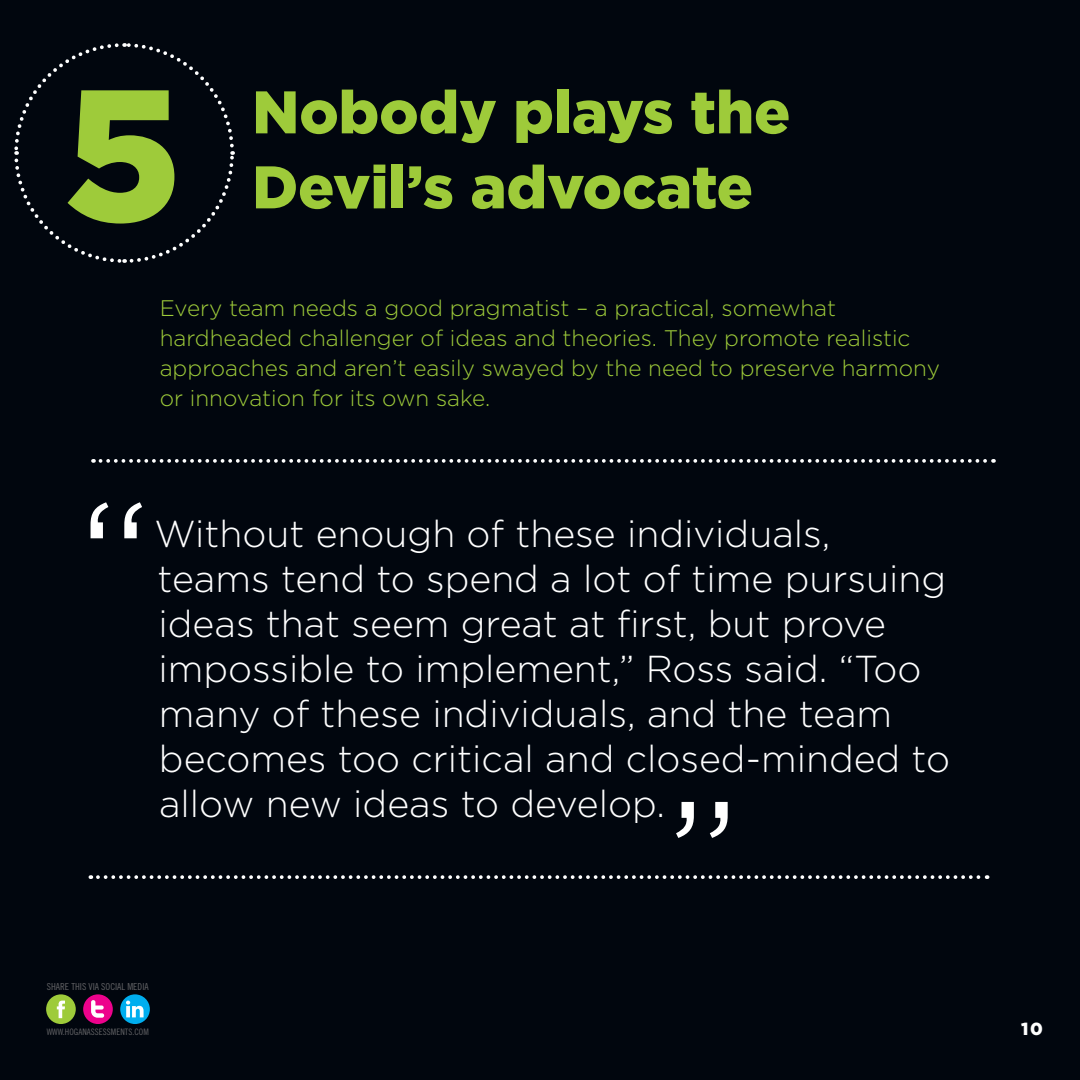
<style>
.page{position:relative;width:1080px;height:1080px;background:#01060e}
.page>*{position:absolute;margin:0;border:0;box-sizing:border-box;transform-origin:0 0}
.t1{font:300 187.5px "Gotham";color:#fff}
.t2{font:900 186.62px "Gotham";color:#9ecb3a}
.t3{font:900 60px "Gotham";color:#9ecb3a}
.t4{font:300 37.5px/45px "Gotham";color:#fff}
.t5{font:300 22.5px/30px "Gotham";color:#9ecb3a}
.t6{font:900 17.5px "Gotham";color:#fff}
.t7{font:9.62px "Trade Gothic Cond Eighteen";color:#636366}
.t8{font:8.88px "Trade Gothic Cond Eighteen";letter-spacing:.005em;color:#636366}
</style>
<div class="page">
<svg style="left:14px;top:43px;width:221px;height:220px"></svg>
<div style="left:83px;top:994px;width:30px;height:30px;background:#ed028c;border-radius:50%"></div>
<svg style="left:91px;top:1000px;width:13px;height:18px"></svg>
<div style="left:120px;top:994px;width:30px;height:30px;background:#00aeef;border-radius:50%"></div>
<svg style="left:126px;top:1001px;width:18px;height:16px"></svg>
<div style="left:46px;top:994px;width:30px;height:30px;background:#9ecb3a;border-radius:50%"></div>
<svg style="left:57px;top:1001px;width:8px;height:17px"></svg>
<svg style="left:101px;top:459px;width:893px;height:4px"></svg>
<svg style="left:98px;top:875px;width:890px;height:4px"></svg>
<p class="t2" style="left:64px;top:47px;width:119px">5</p>
<p class="t3" style="left:252px;top:77px;width:540px">Nobody plays the</p>
<p class="t3" style="left:252px;top:152px;width:502px">Devil’s advocate</p>
<p class="t5" style="left:160px;top:293px;width:782px">Every team needs a good pragmatist – a practical, somewhat hardheaded challenger of ideas and theories. They promote realistic approaches and aren’t easily swayed by the need to preserve harmony or innovation for its own sake.</p>
<p class="t1" style="left:76px;top:466px;width:78px">“</p>
<p class="t4" style="left:154px;top:511px;width:797px">Without enough of these individuals, teams tend to spend a lot of time pursuing ideas that seem great at first, but prove impossible to implement,” Ross said. “Too many of these individuals, and the team becomes too critical and closed-minded to allow new ideas to develop.</p>
<p class="t1" style="left:742px;top:874px;width:78px;rotate:-180deg">“</p>
<p class="t7" style="left:47px;top:981px;width:103px">SHARE THIS VIA SOCIAL MEDIA</p>
<p class="t8" style="left:47px;top:1026px;width:103px">WWW.HOGANASSESSMENTS.COM</p>
<p class="t6" style="left:1021px;top:1019px;width:23px">10</p>
</div>
